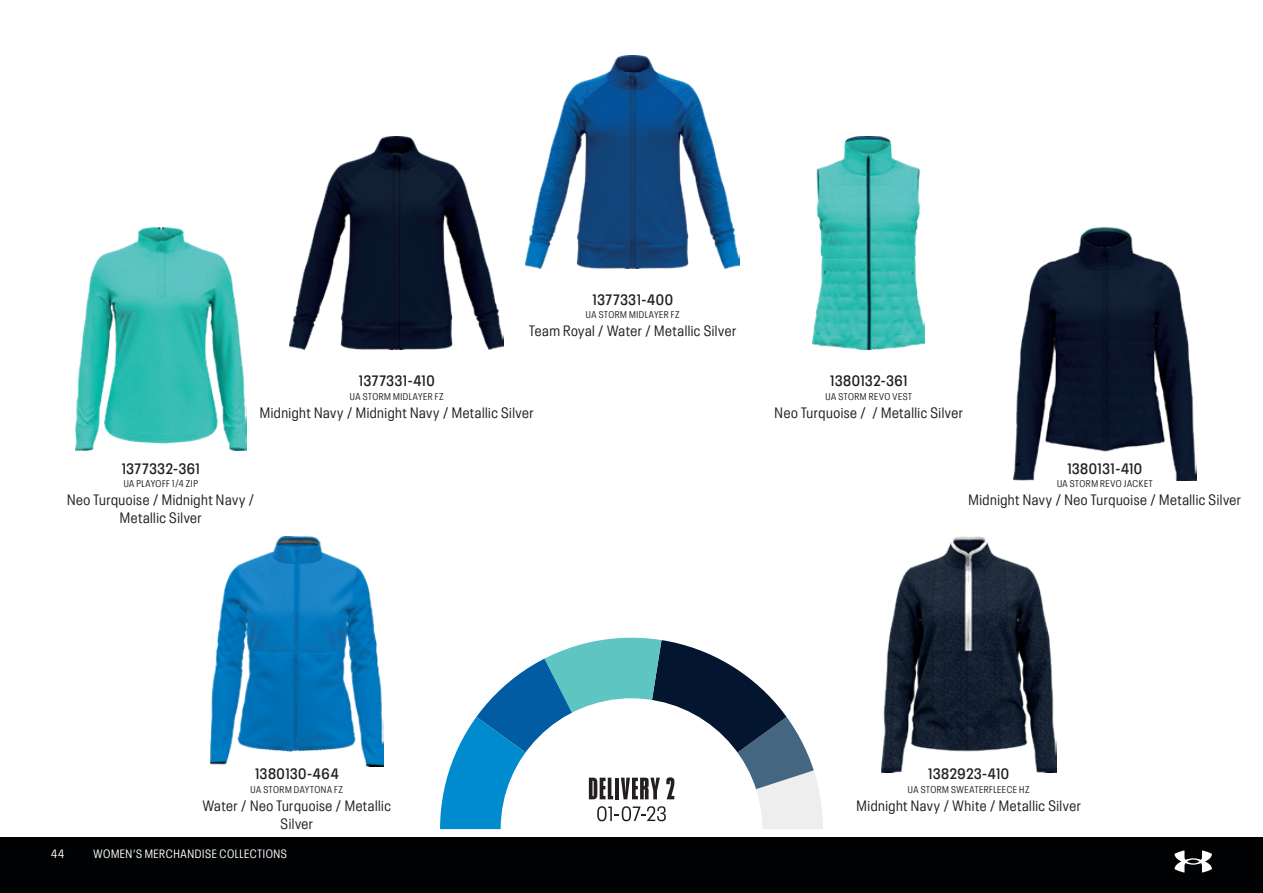
<style>
.page{position:relative;width:1263px;height:893px;background:#fff}
.page>*{position:absolute;margin:0;border:0;box-sizing:border-box;transform-origin:0 0}
.t1{font:condensed 15px/18px "Neue Plak";letter-spacing:.035em;color:#231f20;text-align:center}
.t2{font:600 condensed 15px "Neue Plak";letter-spacing:.035em;color:#231f20}
.t3{font:condensed 12px "Neue Plak";letter-spacing:.05em;color:#fff}
.t4{font:condensed 9.75px "Neue Plak";letter-spacing:.06em;color:#231f20}
</style>
<div class="page">
<div style="left:0;top:838px;width:1263px;height:55px;background:#010203"></div>
<svg style="left:1174px;top:850px;width:38px;height:22px"></svg>
<img style="left:210px;top:536px;width:173px;height:231px">
<img style="left:881px;top:536px;width:175px;height:237px">
<img style="left:1013px;top:227px;width:183px;height:254px">
<img style="left:75px;top:227px;width:171px;height:224px">
<img style="left:290px;top:137px;width:214px;height:213px">
<img style="left:813px;top:137px;width:112px;height:213px">
<img style="left:526px;top:56px;width:214px;height:212px">
<svg style="left:440px;top:638px;width:383px;height:191px"></svg>
<p class="t2" style="left:593px;top:288px;width:82px">1377331-400</p>
<p class="t4" style="left:586px;top:308px;width:95px">UA STORM MIDLAYER FZ</p>
<p class="t1" style="left:529px;top:321px;width:208px">Team Royal / Water / Metallic Silver</p>
<p class="t2" style="left:359px;top:370px;width:77px">1377331-410</p>
<p class="t4" style="left:350px;top:389px;width:95px">UA STORM MIDLAYER FZ</p>
<p class="t1" style="left:260px;top:402px;width:275px">Midnight Navy / Midnight Navy / Metallic Silver</p>
<p class="t2" style="left:122px;top:457px;width:80px">1377332-361</p>
<p class="t4" style="left:124px;top:477px;width:76px">UA PLAYOFF 1/4 ZIP</p>
<p class="t1" style="left:67px;top:490px;width:189px">Neo Turquoise / Midnight Navy /<br>Metallic Silver</p>
<p class="t2" style="left:830px;top:370px;width:79px">1380132-361</p>
<p class="t4" style="left:826px;top:389px;width:88px">UA STORM REVO VEST</p>
<p class="t1" style="left:774px;top:402px;width:190px">Neo Turquoise / / Metallic Silver</p>
<p class="t2" style="left:1067px;top:457px;width:76px">1380131-410</p>
<p class="t4" style="left:1057px;top:477px;width:97px">UA STORM REVO JACKET</p>
<p class="t1" style="left:968px;top:490px;width:274px">Midnight Navy / Neo Turquoise / Metallic Silver</p>
<p class="t2" style="left:255px;top:763px;width:85px">1380130-464</p>
<p class="t4" style="left:251px;top:782px;width:94px">UA STORM DAYTONA FZ</p>
<p class="t1" style="left:203px;top:795px;width:190px">Water / Neo Turquoise / Metallic<br>Silver</p>
<p class="t3" style="left:51px;top:845px;width:15px">44</p>
<p class="t3" style="left:94px;top:845px;width:195px">WOMEN’S MERCHANDISE COLLECTIONS</p>
<p class="t2" style="left:928px;top:763px;width:82px">1382923-410</p>
<p class="t4" style="left:908px;top:782px;width:123px">UA STORM SWEATERFLEECE HZ</p>
<p class="t1" style="left:857px;top:795px;width:226px">Midnight Navy / White / Metallic Silver</p>
</div>
